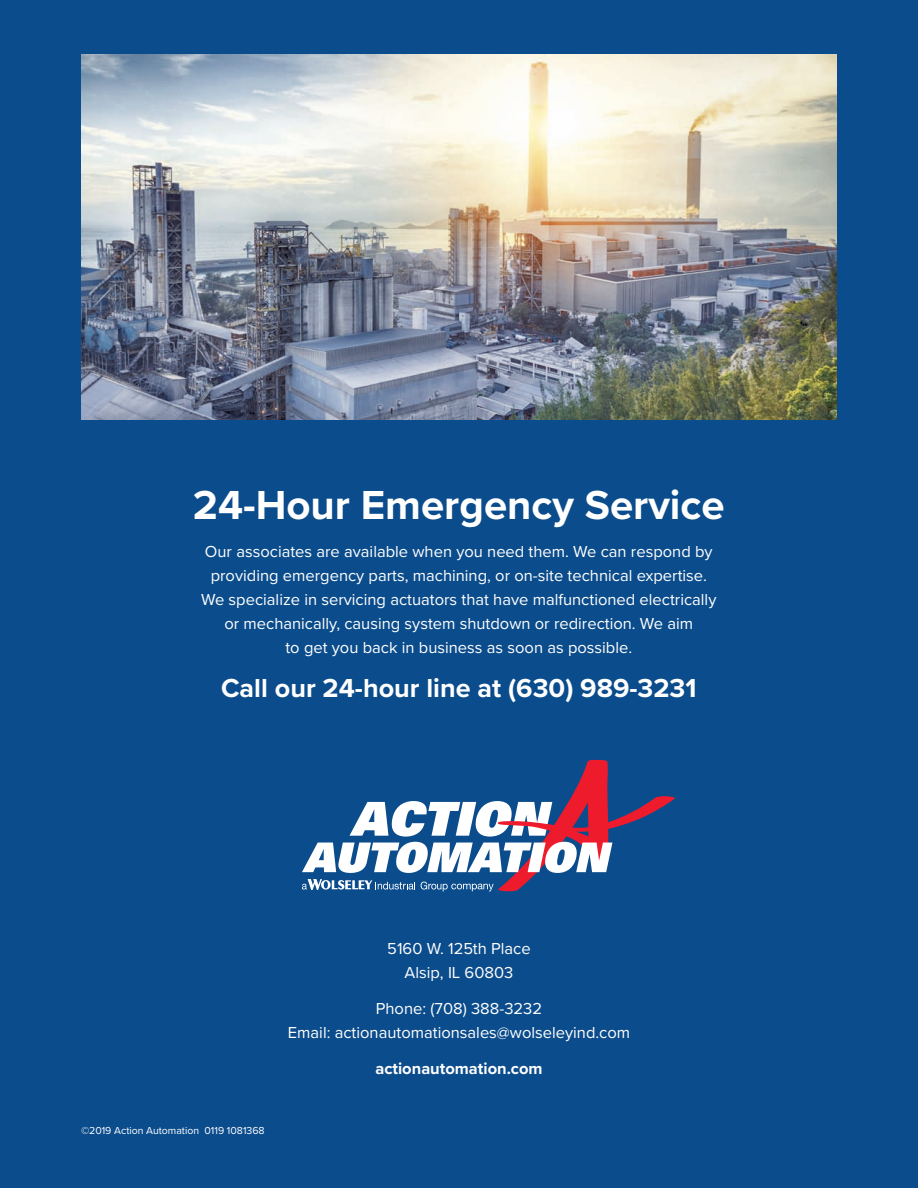
<style>
.page{position:relative;width:918px;height:1188px;background:#0b4c8c}
.page>*{position:absolute;margin:0;border:0;box-sizing:border-box;transform-origin:0 0}
.t1{font:700 42px "Proxima Nova";color:#fff}
.t2{font:700 27px "Proxima Nova";color:#fff}
.Body_Center{font:16.5px/24px "Proxima Nova";color:#fff;text-align:center}
.Body_Center-2{font:700 16.5px "Proxima Nova";color:#fff}
.Body{font:10.5px "Proxima Nova";color:#fff}
</style>
<div class="page">
<svg style="left:302px;top:759px;width:373px;height:132px"></svg>
<img style="left:81px;top:54px;width:756px;height:366px">
<h2 class="t1" style="left:193px;top:474px;width:533px">24-Hour Emergency Service</h2>
<p class="Body_Center" style="left:201px;top:538px;width:517px">Our associates are available when you need them. We can respond by providing emergency parts, machining, or on-site technical expertise.<br>We specialize in servicing actuators that have malfunctioned electrically or mechanically, causing system shutdown or redirection. We aim<br>to get you back in business as soon as possible.</p>
<h3 class="t2" style="left:221px;top:668px;width:477px">Call our 24-hour line at (630) 989-3231</h3>
<p class="Body" style="left:81px;top:1123px;width:185px">©2019 Action Automation 0119 1081368</p>
<p class="Body_Center" style="left:387px;top:936px;width:145px">5160 W. 125th Place<br>Alsip, IL 60803</p>
<p class="Body_Center" style="left:288px;top:996px;width:344px">Phone: (708) 388-3232<br>Email: actionautomationsales@wolseleyind.com</p>
<p class="Body_Center-2" style="left:375px;top:1056px;width:169px">actionautomation.com</p>
</div>
